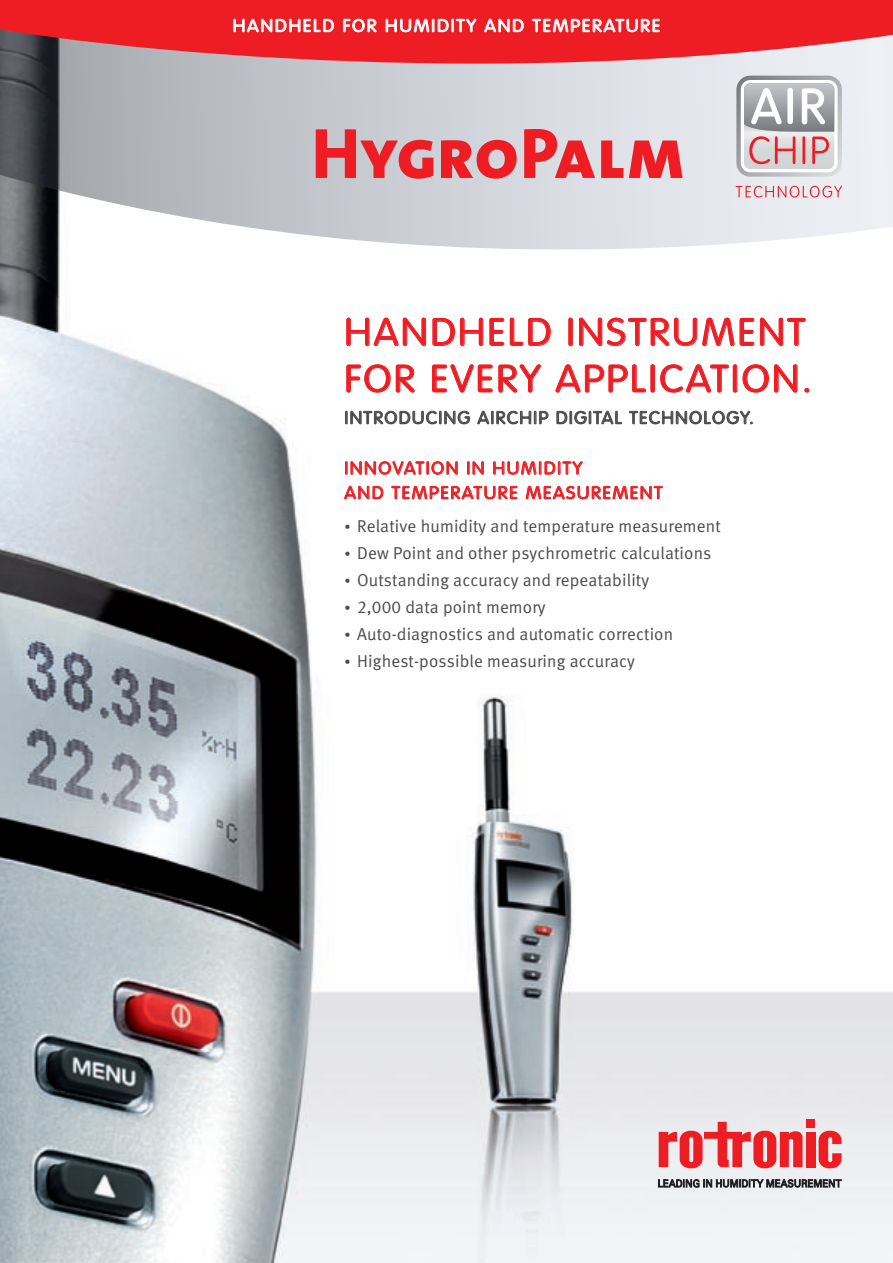
<style>
.page{position:relative;width:893px;height:1263px;background:#fff}
.page>*{position:absolute;margin:0;border:0;box-sizing:border-box;transform-origin:0 0}
.t1{font:300 37.95px/46.5px "VAG Rounded";letter-spacing:.06em;color:#ee1d23;text-align:right;scale:1.06 1}
.t2{font:300 17.4px/24.5px "VAG Rounded";letter-spacing:.09em;color:#ee1d23;scale:1.08 1}
.t3{font:300 17.4px "VAG Rounded";letter-spacing:.075em;color:#4b4c4d;scale:1.08 1}
.t4{font:300 17.4px "VAG Rounded";letter-spacing:.1em;color:#fff;scale:1.08 1}
.t5{font:17.25px "Meta Normal LF";letter-spacing:.01em;color:#4b4c4d}
.s1{font-size:12px}
</style>
<div class="page">
<img style="left:0;top:255px;width:893px;height:1008px">
<svg style="left:0;top:64px;width:893px;height:191px"></svg>
<svg style="left:0;top:0;width:893px;height:64px;fill:#ee1d23"></svg>
<svg style="left:316px;top:129px;width:366px;height:50px"></svg>
<svg style="left:736px;top:186px;width:106px;height:12px"></svg>
<svg style="left:736px;top:76px;width:106px;height:101px"></svg>
<svg style="left:233px;top:18px;width:101px;height:14px"></svg>
<svg style="left:343px;top:19px;width:34px;height:14px"></svg>
<svg style="left:385px;top:13px;width:92px;height:24px"></svg>
<svg style="left:484px;top:18px;width:40px;height:14px"></svg>
<svg style="left:532px;top:13px;width:128px;height:24px"></svg>
<svg style="left:346px;top:317px;width:205px;height:30px"></svg>
<div style="left:568px;top:318px;width:5px;height:28px;border:1px solid #ee1d23;border-radius:2px"></div>
<svg style="left:578px;top:317px;width:228px;height:30px"></svg>
<svg style="left:346px;top:364px;width:69px;height:29px"></svg>
<svg style="left:432px;top:364px;width:110px;height:29px"></svg>
<svg style="left:555px;top:364px;width:92px;height:29px"></svg>
<div style="left:650px;top:364px;width:5px;height:29px;border:1px solid #ee1d23;border-radius:2px"></div>
<svg style="left:660px;top:364px;width:69px;height:29px"></svg>
<div style="left:733px;top:364px;width:4px;height:29px;border:1px solid #ee1d23;border-radius:2px"></div>
<svg style="left:742px;top:364px;width:56px;height:29px"></svg>
<svg style="left:804px;top:388px;width:5px;height:5px"></svg>
<svg style="left:345px;top:411px;width:125px;height:13px"></svg>
<svg style="left:477px;top:410px;width:72px;height:14px"></svg>
<svg style="left:556px;top:410px;width:66px;height:14px"></svg>
<svg style="left:629px;top:411px;width:124px;height:13px"></svg>
<svg style="left:344px;top:456px;width:319px;height:48px"></svg>
<div style="left:806px;top:1132px;width:9px;height:35px;background:#ee1d23"></div>
<svg style="left:819px;top:1131px;width:22px;height:37px"></svg>
<div style="left:806px;top:1119px;width:9px;height:9px;background:#ee1d23"></div>
<svg style="left:659px;top:1122px;width:143px;height:46px"></svg>
<svg style="left:658px;top:1179px;width:183px;height:8px"></svg>
<p class="t4" style="left:233px;top:16px;width:246px">HANDHELD FOR HUMIDITY AND</p>
<p class="t4" style="left:532px;top:16px;width:118px">TEMPERATURE</p>
<h1 class="t1" style="left:344px;top:309px;width:443px">INSTRUMENT<br>FOR EVERY APPLICATION.</h1>
<p class="t3" style="left:344px;top:408px;width:380px">INTRODUCING AIRCHIP DIGITAL TECHNOLOGY.</p>
<p class="t2" style="left:344px;top:456px;width:222px">INNOVATION IN HUMIDITY<br>AND</p>
<h1 class="t1" style="left:344px;top:309px;width:54px">HAND</h1>
<h1 class="t1" style="left:458px;top:309px;width:48px">HELD</h1>
<p class="t2" style="left:392px;top:480px;width:252px">TEMPERATURE MEASUREMENT</p>
<p class="t5" style="left:344px;top:515px;width:378px"><span class="s1">•</span> Relative humidity and temperature measurement</p>
<p class="t5" style="left:344px;top:542px;width:368px"><span class="s1">•</span> Dew Point and other psychrometric calculations</p>
<p class="t5" style="left:344px;top:569px;width:306px"><span class="s1">•</span> Outstanding accuracy and repeatability</p>
<p class="t5" style="left:344px;top:596px;width:203px"><span class="s1">•</span> 2,000 data point memory</p>
<p class="t5" style="left:344px;top:623px;width:330px"><span class="s1">•</span> Auto-diagnostics and automatic correction</p>
<p class="t5" style="left:344px;top:650px;width:292px"><span class="s1">•</span> Highest-possible measuring accuracy</p>
</div>
